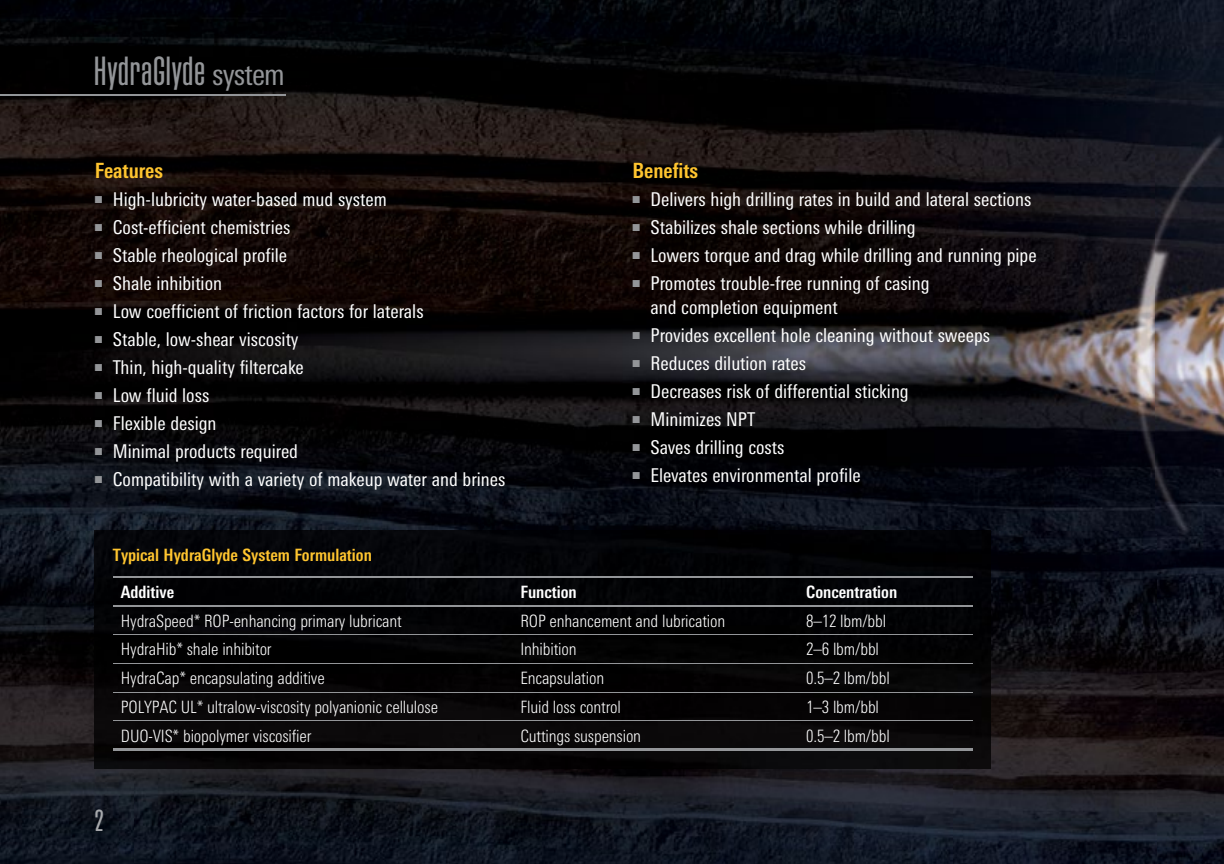
<style>
.page{position:relative;width:1224px;height:864px;background:#fff}
.page>*{position:absolute;margin:0;border:0;box-sizing:border-box;transform-origin:0 0}
.t1{font:300 40px "Schlumberger R Con";letter-spacing:-.01em;color:#939598}
.t2{font:300 30px "Schlumberger Con";color:#a7a9ac}
.t3{font:700 condensed 21px "Univers Next Pro";color:#ffc52f}
.t4{font:condensed 19px/24px "Univers Next Pro";color:#fff}
.t5{font:300 condensed 17px "Univers Next Pro";letter-spacing:-.01em;color:#fff}
.t6{font:700 condensed 17px "Univers Next Pro";color:#ffc52f}
.t7{font:700 condensed 17px "Univers Next Pro";color:#fff}
.s1{font-family:"Univers Next Pro";font-weight:400;font-stretch:condensed;font-size:30px}
</style>
<div class="page">
<img style="left:0;top:0;width:1155px;height:531px">
<img style="left:1155px;top:0;width:69px;height:864px">
<img style="left:0;top:531px;width:135px;height:333px">
<img style="left:953px;top:531px;width:204px;height:333px">
<img style="left:135px;top:769px;width:818px;height:95px">
<hr style="left:0;top:94px;width:285px;height:2px;background:#939598">
<div style="left:95px;top:530px;width:896px;height:239px;background:#040305"></div>
<hr style="left:113px;top:576px;width:399px;height:2px;background:#939598">
<hr style="left:512px;top:576px;width:286px;height:2px;background:#939598">
<hr style="left:798px;top:576px;width:175px;height:2px;background:#939598">
<hr style="left:113px;top:605px;width:399px;height:2px;background:#939598">
<hr style="left:512px;top:605px;width:286px;height:2px;background:#939598">
<hr style="left:798px;top:605px;width:175px;height:2px;background:#939598">
<hr style="left:113px;top:749px;width:399px;height:2px;background:#939598">
<hr style="left:512px;top:749px;width:286px;height:2px;background:#939598">
<hr style="left:798px;top:749px;width:175px;height:2px;background:#939598">
<hr style="left:113px;top:634px;width:399px;height:1px;background:#939598">
<hr style="left:512px;top:634px;width:286px;height:1px;background:#939598">
<hr style="left:798px;top:634px;width:175px;height:1px;background:#939598">
<hr style="left:113px;top:663px;width:399px;height:1px;background:#939598">
<hr style="left:512px;top:663px;width:286px;height:1px;background:#939598">
<hr style="left:798px;top:663px;width:175px;height:1px;background:#939598">
<hr style="left:113px;top:692px;width:399px;height:1px;background:#939598">
<hr style="left:512px;top:692px;width:286px;height:1px;background:#939598">
<hr style="left:798px;top:692px;width:175px;height:1px;background:#939598">
<hr style="left:113px;top:720px;width:399px;height:1px;background:#939598">
<hr style="left:512px;top:720px;width:286px;height:1px;background:#939598">
<hr style="left:798px;top:720px;width:175px;height:1px;background:#939598">
<h1 class="t1" style="left:94px;top:52px;width:192px">HydraGlyde <span class="s1">system</span></h1>
<p class="t3" style="left:95px;top:158px;width:70px">Features</p>
<p class="t4" style="left:95px;top:187px;width:294px"><sup>■</sup> High-lubricity water-based mud system</p>
<p class="t4" style="left:95px;top:215px;width:197px"><sup>■</sup> Cost-efficient chemistries</p>
<p class="t4" style="left:95px;top:243px;width:194px"><sup>■</sup> Stable rheological profile</p>
<p class="t4" style="left:95px;top:271px;width:129px"><sup>■</sup> Shale inhibition</p>
<p class="t4" style="left:95px;top:299px;width:330px"><sup>■</sup> Low coefficient of friction factors for laterals</p>
<p class="t4" style="left:95px;top:327px;width:205px"><sup>■</sup> Stable, low-shear viscosity</p>
<p class="t4" style="left:95px;top:355px;width:210px"><sup>■</sup> Thin, high-quality filtercake</p>
<p class="t4" style="left:95px;top:383px;width:116px"><sup>■</sup> Low fluid loss</p>
<p class="t4" style="left:95px;top:411px;width:123px"><sup>■</sup> Flexible design</p>
<p class="t4" style="left:95px;top:439px;width:205px"><sup>■</sup> Minimal products required</p>
<p class="t4" style="left:95px;top:467px;width:412px"><sup>■</sup> Compatibility with a variety of makeup water and brines</p>
<p class="t3" style="left:632px;top:158px;width:67px">Benefits</p>
<p class="t4" style="left:632px;top:187px;width:400px"><sup>■</sup> Delivers high drilling rates in build and lateral sections</p>
<p class="t4" style="left:632px;top:215px;width:285px"><sup>■</sup> Stabilizes shale sections while drilling</p>
<p class="t4" style="left:632px;top:243px;width:406px"><sup>■</sup> Lowers torque and drag while drilling and running pipe</p>
<p class="t4" style="left:650px;top:271px;width:281px;text-indent:-18px"><sup>■</sup> Promotes trouble-free running of casing and completion equipment</p>
<p class="t4" style="left:632px;top:323px;width:359px"><sup>■</sup> Provides excellent hole cleaning without sweeps</p>
<p class="t4" style="left:632px;top:351px;width:175px"><sup>■</sup> Reduces dilution rates</p>
<p class="t4" style="left:632px;top:379px;width:278px"><sup>■</sup> Decreases risk of differential sticking</p>
<p class="t4" style="left:632px;top:407px;width:124px"><sup>■</sup> Minimizes NPT</p>
<p class="t4" style="left:632px;top:435px;width:154px"><sup>■</sup> Saves drilling costs</p>
<p class="t4" style="left:632px;top:463px;width:230px"><sup>■</sup> Elevates environmental profile</p>
<p class="t6" style="left:113px;top:545px;width:261px">Typical HydraGlyde System Formulation</p>
<p class="t7" style="left:121px;top:582px;width:55px">Additive</p>
<p class="t7" style="left:520px;top:582px;width:58px">Function</p>
<p class="t7" style="left:806px;top:582px;width:92px">Concentration</p>
<p class="t5" style="left:121px;top:611px;width:283px">HydraSpeed* ROP-enhancing primary lubricant</p>
<p class="t5" style="left:520px;top:611px;width:206px">ROP enhancement and lubrication</p>
<p class="t5" style="left:806px;top:611px;width:81px">8–12 lbm/bbl</p>
<p class="t5" style="left:121px;top:640px;width:152px">HydraHib* shale inhibitor</p>
<p class="t5" style="left:520px;top:640px;width:58px">Inhibition</p>
<p class="t5" style="left:806px;top:640px;width:74px">2–6 lbm/bbl</p>
<p class="t5" style="left:121px;top:668px;width:205px">HydraCap* encapsulating additive</p>
<p class="t5" style="left:520px;top:668px;width:85px">Encapsulation</p>
<p class="t5" style="left:806px;top:668px;width:85px">0.5–2 lbm/bbl</p>
<p class="t5" style="left:121px;top:697px;width:319px">POLYPAC UL* ultralow-viscosity polyanionic cellulose</p>
<p class="t5" style="left:520px;top:697px;width:102px">Fluid loss control</p>
<p class="t5" style="left:806px;top:697px;width:74px">1–3 lbm/bbl</p>
<p class="t5" style="left:121px;top:726px;width:192px">DUO-VIS* biopolymer viscosifier</p>
<p class="t5" style="left:520px;top:726px;width:122px">Cuttings suspension</p>
<p class="t5" style="left:806px;top:726px;width:85px">0.5–2 lbm/bbl</p>
<h2 class="t2" style="left:95px;top:805px;width:11px">2</h2>
</div>
